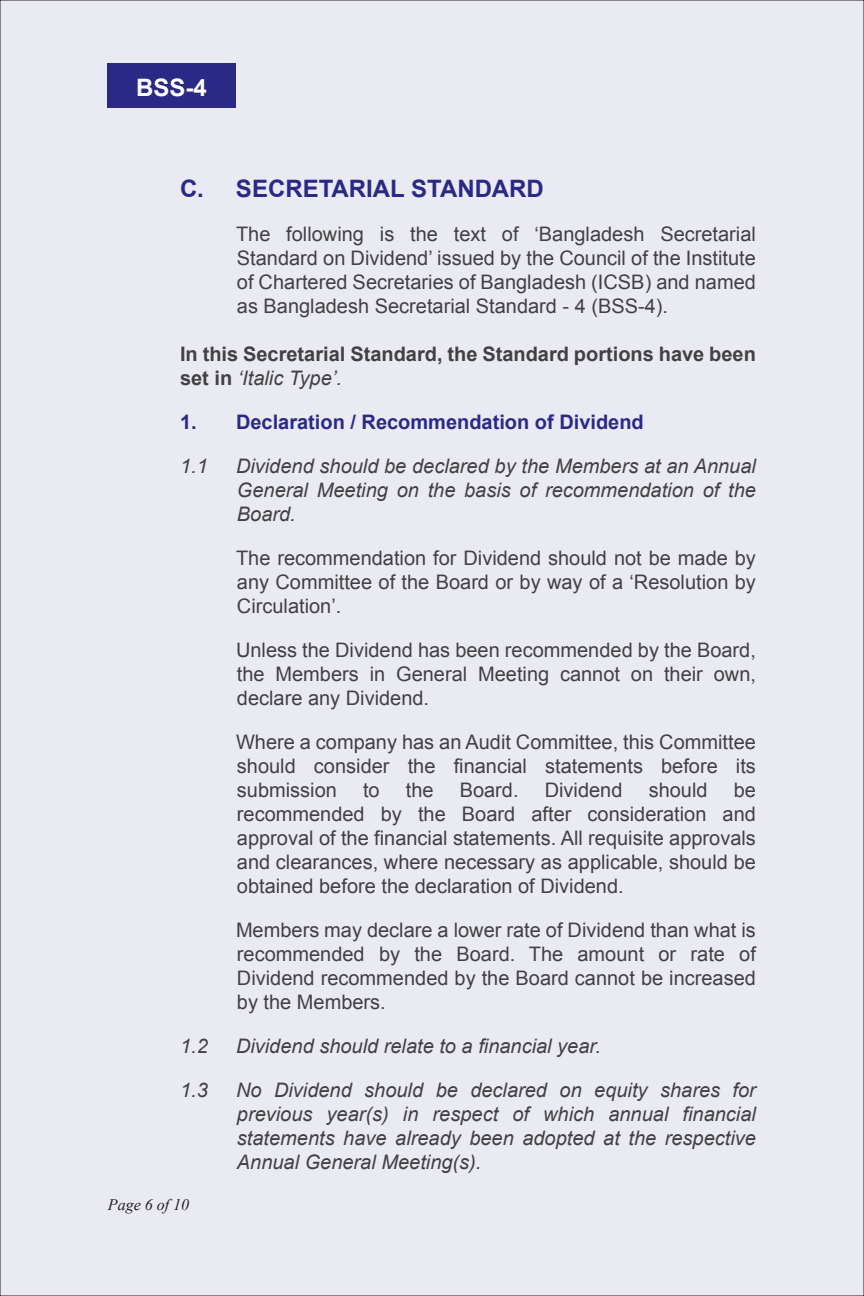
<style>
.page{position:relative;width:864px;height:1296px;background:#eaeaf3}
.page>*{position:absolute;margin:0;border:0;box-sizing:border-box;transform-origin:0 0}
.t1{font:700 24px "Arial";color:#2a2a86}
.t2{font:700 24px "Arial";color:#fff}
.t3{font:20px/24px "Arial";color:#414042;text-align:justify}
.t4{font:italic 20px/24px "Arial";color:#414042;text-align:justify}
.t5{font:700 20px/24px "Arial";color:#414042}
.t6{font:700 20px "Arial";color:#2a2a86}
.t7{font:italic 16px "Times New Roman";color:#231f20}
.s1{font-weight:400;font-style:italic}
</style>
<div class="page">
<div style="left:108px;top:63px;width:128px;height:45px;background:#2a2a86"></div>
<p class="t2" style="left:136px;top:70px;width:72px">BSS-4</p>
<p class="t1" style="left:180px;top:172px;width:365px">C. SECRETARIAL STANDARD</p>
<p class="t3" style="left:236px;top:222px;width:522px">The following is the text of ‘Bangladesh Secretarial Standard on Dividend’ issued by the Council of the Institute of Chartered Secretaries of Bangladesh (ICSB) and named as Bangladesh Secretarial Standard - 4 (BSS-4).</p>
<p class="t5" style="left:180px;top:342px;width:578px">In this Secretarial Standard, the Standard portions have been set in <span class="s1">‘Italic Type’.</span></p>
<p class="t6" style="left:180px;top:408px;width:465px">1. Declaration / Recommendation of Dividend</p>
<p class="t4" style="left:180px;top:454px;width:29px">1.1</p>
<p class="t4" style="left:236px;top:454px;width:521px">Dividend should be declared by the Members at an Annual General Meeting on the basis of recommendation of the Board.</p>
<p class="t3" style="left:236px;top:546px;width:521px">The recommendation for Dividend should not be made by any Committee of the Board or by way of a ‘Resolution by Circulation’.</p>
<p class="t3" style="left:236px;top:638px;width:522px">Unless the Dividend has been recommended by the Board, the Members in General Meeting cannot on their own, declare any Dividend.</p>
<p class="t3" style="left:236px;top:730px;width:521px">Where a company has an Audit Committee, this Committee should consider the financial statements before its submission</p>
<p class="t3" style="left:237px;top:778px;width:521px;text-indent:497px">be recommended by the Board after consideration and approval of the financial statements. All requisite approvals and clearances, where necessary as applicable, should be obtained before the declaration of Dividend.</p>
<p class="t3" style="left:236px;top:918px;width:521px">Members may declare a lower rate of Dividend than what is recommended by the Board. The amount or rate of Dividend recommended by the Board cannot be increased by the Members.</p>
<p class="t3" style="left:363px;top:778px;width:18px">to</p>
<p class="t3" style="left:406px;top:778px;width:29px">the</p>
<p class="t3" style="left:460px;top:778px;width:60px">Board.</p>
<p class="t3" style="left:545px;top:778px;width:79px">Dividend</p>
<p class="t3" style="left:649px;top:778px;width:60px">should</p>
<p class="t4" style="left:180px;top:1034px;width:29px">1.2</p>
<p class="t4" style="left:236px;top:1034px;width:367px">Dividend should relate to a financial year.</p>
<p class="t4" style="left:180px;top:1078px;width:29px">1.3</p>
<p class="t4" style="left:236px;top:1078px;width:521px">No Dividend should be declared on equity shares for previous year(s) in respect of which annual financial statements have already been adopted at the respective Annual General Meeting(s).</p>
<p class="t7" style="left:108px;top:1194px;width:83px">Page 6 of 10</p>
</div>
